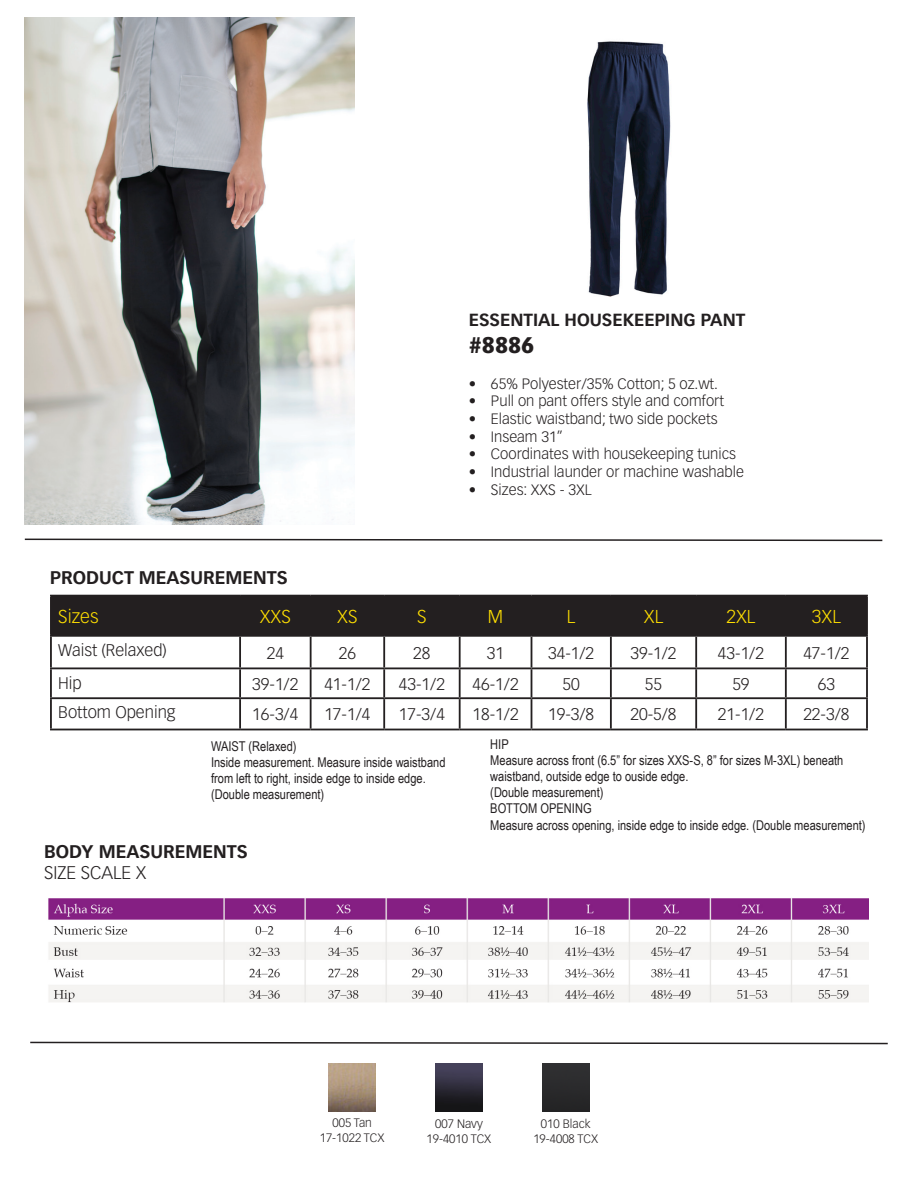
<style>
.page{position:relative;width:918px;height:1188px;background:#fff}
.page>*{position:absolute;margin:0;border:0;box-sizing:border-box;transform-origin:0 0}
.t1{font:900 22.2px "Vectora LT Pro";color:#231f20}
.t2{font:300 18.3px "Vectora LT Pro";color:#ffdf01}
.t3{font:700 18px "Vectora LT Pro";color:#231f20}
.t4{font:300 18px "Vectora LT Pro";color:#231f20}
.t5{font:700 17.25px "Vectora LT Pro";color:#231f20}
.t6{font:300 16.5px "Vectora LT Pro";color:#231f20}
.t7{font:300 14.85px "Vectora LT Pro";color:#231f20}
.t8{font:13.5px/16.2px "Arial Narrow";color:#231f20}
.t9{font:300 12px/14.4px "Vectora LT Pro";color:#231f20;text-align:center}
</style>
<div class="page">
<div style="left:52px;top:597px;width:814px;height:38px;background:#231f20"></div>
<hr style="left:50px;top:595px;width:190px;height:2px;background:#231f20">
<hr style="left:50px;top:597px;width:2px;height:38px;background:#231f20">
<hr style="left:240px;top:595px;width:71px;height:2px;background:#231f20">
<hr style="left:239px;top:597px;width:2px;height:38px;background:#231f20">
<hr style="left:311px;top:595px;width:73px;height:2px;background:#231f20">
<hr style="left:310px;top:597px;width:2px;height:38px;background:#231f20">
<hr style="left:384px;top:595px;width:76px;height:2px;background:#231f20">
<hr style="left:383px;top:597px;width:2px;height:38px;background:#231f20">
<hr style="left:460px;top:595px;width:71px;height:2px;background:#231f20">
<hr style="left:459px;top:597px;width:2px;height:38px;background:#231f20">
<hr style="left:531px;top:595px;width:80px;height:2px;background:#231f20">
<hr style="left:531px;top:597px;width:1px;height:38px;background:#231f20">
<hr style="left:611px;top:595px;width:85px;height:2px;background:#231f20">
<hr style="left:610px;top:597px;width:2px;height:38px;background:#231f20">
<hr style="left:696px;top:595px;width:90px;height:2px;background:#231f20">
<hr style="left:695px;top:597px;width:2px;height:38px;background:#231f20">
<hr style="left:786px;top:595px;width:82px;height:2px;background:#231f20">
<hr style="left:785px;top:597px;width:2px;height:38px;background:#231f20">
<hr style="left:866px;top:597px;width:2px;height:38px;background:#231f20">
<hr style="left:50px;top:635px;width:190px;height:2px;background:#231f20">
<hr style="left:50px;top:637px;width:2px;height:30px;background:#231f20">
<hr style="left:240px;top:635px;width:71px;height:2px;background:#231f20">
<hr style="left:239px;top:637px;width:2px;height:30px;background:#231f20">
<hr style="left:311px;top:635px;width:73px;height:2px;background:#231f20">
<hr style="left:310px;top:637px;width:2px;height:30px;background:#231f20">
<hr style="left:384px;top:635px;width:76px;height:2px;background:#231f20">
<hr style="left:383px;top:637px;width:2px;height:30px;background:#231f20">
<hr style="left:460px;top:635px;width:71px;height:2px;background:#231f20">
<hr style="left:459px;top:637px;width:2px;height:30px;background:#231f20">
<hr style="left:531px;top:635px;width:80px;height:2px;background:#231f20">
<hr style="left:531px;top:637px;width:1px;height:30px;background:#231f20">
<hr style="left:611px;top:635px;width:85px;height:2px;background:#231f20">
<hr style="left:610px;top:637px;width:2px;height:30px;background:#231f20">
<hr style="left:696px;top:635px;width:90px;height:2px;background:#231f20">
<hr style="left:695px;top:637px;width:2px;height:30px;background:#231f20">
<hr style="left:786px;top:635px;width:82px;height:2px;background:#231f20">
<hr style="left:785px;top:637px;width:2px;height:30px;background:#231f20">
<hr style="left:866px;top:637px;width:2px;height:30px;background:#231f20">
<hr style="left:50px;top:667px;width:190px;height:2px;background:#231f20">
<hr style="left:50px;top:669px;width:2px;height:28px;background:#231f20">
<hr style="left:240px;top:667px;width:71px;height:2px;background:#231f20">
<hr style="left:239px;top:669px;width:2px;height:28px;background:#231f20">
<hr style="left:311px;top:667px;width:73px;height:2px;background:#231f20">
<hr style="left:310px;top:669px;width:2px;height:28px;background:#231f20">
<hr style="left:384px;top:667px;width:76px;height:2px;background:#231f20">
<hr style="left:383px;top:669px;width:2px;height:28px;background:#231f20">
<hr style="left:460px;top:667px;width:71px;height:2px;background:#231f20">
<hr style="left:459px;top:669px;width:2px;height:28px;background:#231f20">
<hr style="left:531px;top:667px;width:80px;height:2px;background:#231f20">
<svg style="left:531px;top:669px;width:1px;height:28px"></svg>
<hr style="left:611px;top:667px;width:85px;height:2px;background:#231f20">
<hr style="left:610px;top:669px;width:2px;height:28px;background:#231f20">
<hr style="left:696px;top:667px;width:90px;height:2px;background:#231f20">
<hr style="left:695px;top:669px;width:2px;height:28px;background:#231f20">
<hr style="left:786px;top:667px;width:82px;height:2px;background:#231f20">
<hr style="left:785px;top:669px;width:2px;height:28px;background:#231f20">
<hr style="left:866px;top:669px;width:2px;height:28px;background:#231f20">
<hr style="left:50px;top:697px;width:190px;height:2px;background:#231f20">
<hr style="left:50px;top:699px;width:2px;height:30px;background:#231f20">
<hr style="left:240px;top:697px;width:71px;height:2px;background:#231f20">
<hr style="left:239px;top:699px;width:2px;height:30px;background:#231f20">
<hr style="left:311px;top:697px;width:73px;height:2px;background:#231f20">
<hr style="left:310px;top:699px;width:2px;height:30px;background:#231f20">
<hr style="left:384px;top:697px;width:76px;height:2px;background:#231f20">
<hr style="left:383px;top:699px;width:2px;height:30px;background:#231f20">
<hr style="left:460px;top:697px;width:71px;height:2px;background:#231f20">
<hr style="left:459px;top:699px;width:2px;height:30px;background:#231f20">
<hr style="left:531px;top:697px;width:80px;height:2px;background:#231f20">
<hr style="left:531px;top:699px;width:1px;height:30px;background:#231f20">
<hr style="left:611px;top:697px;width:85px;height:2px;background:#231f20">
<hr style="left:610px;top:699px;width:2px;height:30px;background:#231f20">
<hr style="left:696px;top:697px;width:90px;height:2px;background:#231f20">
<hr style="left:695px;top:699px;width:2px;height:30px;background:#231f20">
<hr style="left:786px;top:697px;width:82px;height:2px;background:#231f20">
<hr style="left:785px;top:699px;width:2px;height:30px;background:#231f20">
<hr style="left:866px;top:699px;width:2px;height:30px;background:#231f20">
<hr style="left:50px;top:729px;width:190px;height:1px;background:#231f20">
<hr style="left:240px;top:729px;width:71px;height:1px;background:#231f20">
<hr style="left:311px;top:729px;width:73px;height:1px;background:#231f20">
<hr style="left:384px;top:729px;width:76px;height:1px;background:#231f20">
<hr style="left:460px;top:729px;width:71px;height:1px;background:#231f20">
<hr style="left:531px;top:729px;width:80px;height:1px;background:#231f20">
<hr style="left:611px;top:729px;width:85px;height:1px;background:#231f20">
<hr style="left:696px;top:729px;width:90px;height:1px;background:#231f20">
<hr style="left:786px;top:729px;width:82px;height:1px;background:#231f20">
<svg style="left:24px;top:538px;width:859px;height:4px"></svg>
<img style="left:48px;top:898px;width:821px;height:105px">
<svg style="left:30px;top:1041px;width:858px;height:4px"></svg>
<img style="left:329px;top:1064px;width:47px;height:47px">
<img style="left:587px;top:41px;width:84px;height:256px">
<img style="left:25px;top:17px;width:330px;height:508px">
<div style="left:542px;top:1064px;width:47px;height:47px;background:#2a2a2c"></div>
<img style="left:435px;top:1064px;width:48px;height:47px">
<h3 class="t3" style="left:50px;top:567px;width:239px">PRODUCT MEASUREMENTS</h3>
<p class="t5" style="left:469px;top:310px;width:278px">ESSENTIAL HOUSEKEEPING PANT</p>
<h1 class="t1" style="left:469px;top:331px;width:67px">#8886</h1>
<p class="t7" style="left:469px;top:374px;width:251px">• 65% Polyester/35% Cotton; 5 oz.wt.</p>
<p class="t7" style="left:469px;top:392px;width:257px">• Pull on pant offers style and comfort</p>
<p class="t7" style="left:469px;top:410px;width:250px">• Elastic waistband; two side pockets</p>
<p class="t7" style="left:469px;top:427px;width:95px">• Inseam 31”</p>
<p class="t7" style="left:469px;top:445px;width:269px">• Coordinates with housekeeping tunics</p>
<p class="t7" style="left:469px;top:463px;width:277px">• Industrial launder or machine washable</p>
<p class="t7" style="left:469px;top:481px;width:125px">• Sizes: XXS - 3XL</p>
<h2 class="t2" style="left:58px;top:605px;width:42px">Sizes</h2>
<h2 class="t2" style="left:260px;top:605px;width:33px">XXS</h2>
<h2 class="t2" style="left:337px;top:605px;width:22px">XS</h2>
<h2 class="t2" style="left:417px;top:605px;width:11px">S</h2>
<h2 class="t2" style="left:488px;top:605px;width:17px">M</h2>
<h2 class="t2" style="left:567px;top:605px;width:10px">L</h2>
<h2 class="t2" style="left:644px;top:605px;width:21px">XL</h2>
<h2 class="t2" style="left:727px;top:605px;width:30px">2XL</h2>
<h2 class="t2" style="left:812px;top:605px;width:30px">3XL</h2>
<p class="t6" style="left:58px;top:640px;width:110px">Waist (Relaxed)</p>
<p class="t6" style="left:267px;top:643px;width:19px">24</p>
<p class="t6" style="left:339px;top:643px;width:19px">26</p>
<p class="t6" style="left:413px;top:643px;width:19px">28</p>
<p class="t6" style="left:487px;top:643px;width:19px">31</p>
<p class="t6" style="left:548px;top:643px;width:48px">34-1/2</p>
<p class="t6" style="left:630px;top:643px;width:48px">39-1/2</p>
<p class="t6" style="left:718px;top:643px;width:48px">43-1/2</p>
<p class="t6" style="left:803px;top:643px;width:48px">47-1/2</p>
<p class="t6" style="left:58px;top:673px;width:25px">Hip</p>
<p class="t6" style="left:252px;top:674px;width:48px">39-1/2</p>
<p class="t6" style="left:324px;top:674px;width:48px">41-1/2</p>
<p class="t6" style="left:399px;top:674px;width:48px">43-1/2</p>
<p class="t6" style="left:473px;top:674px;width:48px">46-1/2</p>
<p class="t6" style="left:563px;top:674px;width:19px">50</p>
<p class="t6" style="left:645px;top:674px;width:19px">55</p>
<p class="t6" style="left:732px;top:674px;width:19px">59</p>
<p class="t6" style="left:818px;top:674px;width:19px">63</p>
<p class="t6" style="left:58px;top:703px;width:119px">Bottom Opening</p>
<p class="t6" style="left:252px;top:704px;width:48px">16-3/4</p>
<p class="t6" style="left:324px;top:704px;width:48px">17-1/4</p>
<p class="t6" style="left:399px;top:704px;width:48px">17-3/4</p>
<p class="t6" style="left:473px;top:704px;width:48px">18-1/2</p>
<p class="t6" style="left:548px;top:704px;width:48px">19-3/8</p>
<p class="t6" style="left:630px;top:704px;width:48px">20-5/8</p>
<p class="t6" style="left:718px;top:704px;width:48px">21-1/2</p>
<p class="t6" style="left:803px;top:704px;width:48px">22-3/8</p>
<p class="t8" style="left:211px;top:737px;width:236px">WAIST (Relaxed)<br>Inside measurement. Measure inside waistband from left to right, inside edge to inside edge. (Double measurement)</p>
<p class="t8" style="left:490px;top:735px;width:377px">HIP<br>Measure across front (6.5” for sizes XXS-S, 8” for sizes M-3XL) beneath waistband, outside edge to ouside edge.<br>(Double measurement)<br>BOTTOM OPENING<br>Measure across opening, inside edge to inside edge. (Double measurement)</p>
<h3 class="t3" style="left:44px;top:841px;width:205px">BODY MEASUREMENTS</h3>
<h3 class="t4" style="left:44px;top:862px;width:104px">SIZE SCALE X</h3>
<p class="t9" style="left:320px;top:1116px;width:66px">005 Tan<br>17-1022 TCX</p>
<p class="t9" style="left:427px;top:1117px;width:66px">007 Navy<br>19-4010 TCX</p>
<p class="t9" style="left:533px;top:1117px;width:66px">010 Black<br>19-4008 TCX</p>
</div>
